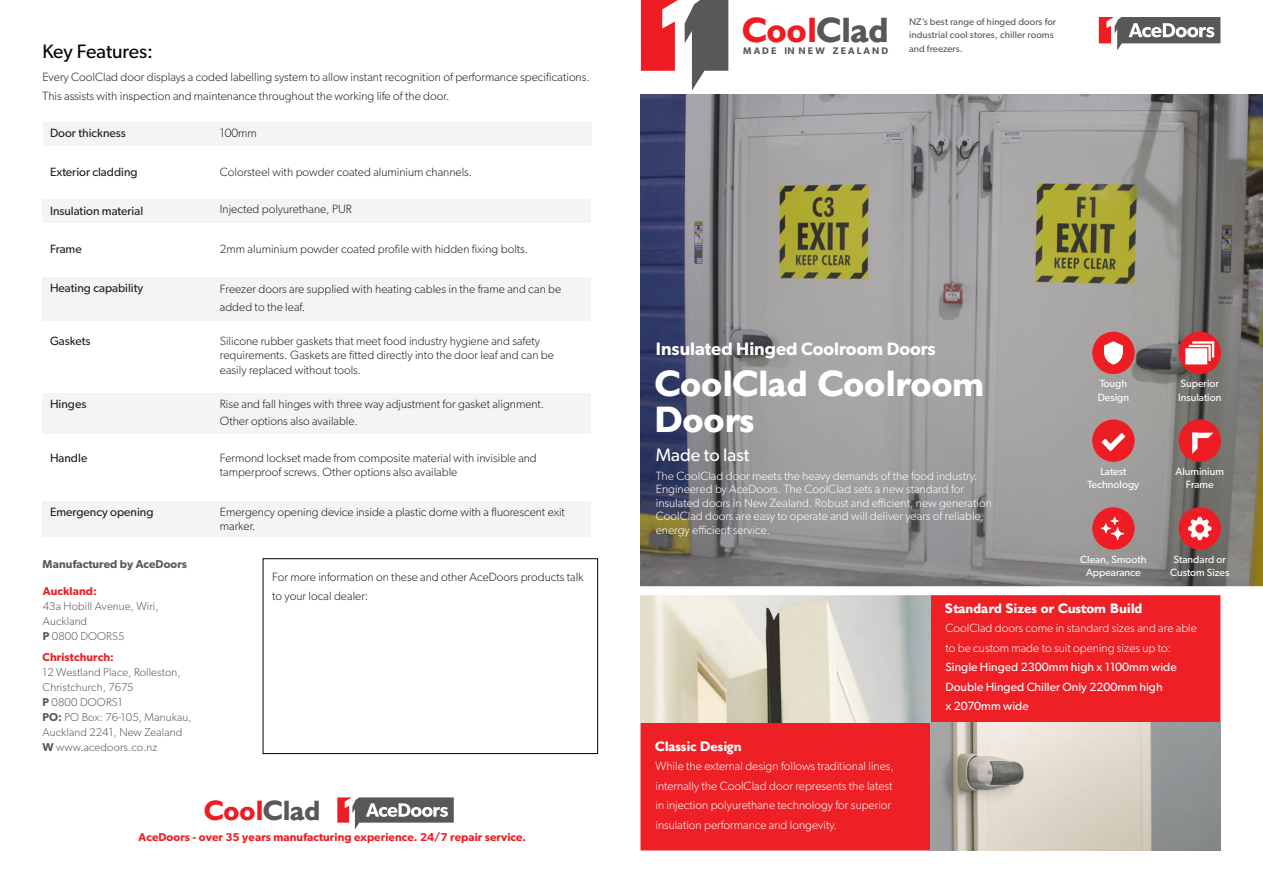
<style>
.page{position:relative;width:1263px;height:893px;background:#fff}
.page>*{position:absolute;margin:0;border:0;box-sizing:border-box;transform-origin:0 0}
.t1{font:700 36px "Gibson";color:#fff}
.t2{font:700 34.5px "Gibson";color:#ee1d23}
.t3{font:700 27.45px "Gibson";color:#ee1d23}
.t4{font:19.5px "Gibson";color:#040503}
.t5{font:600 18px "Gibson";color:#fff}
.t6{font:18px "Gibson";color:#fff}
.t7{font:700 13.5px "Gibson";color:#fff}
.t8{font:300 12px/14.4px "Gibson";color:#231f20}
.t9{font:300 12px/13.5px "Gibson";color:#fff}
.t10{font:12px "Gibson";color:#231f20}
.t11{font:12px "Gibson";color:#fff}
.t12{font:300 11.4px/15px "Gibson";letter-spacing:.01em;color:#57585a}
.t13{font:600 11.4px "Gibson";letter-spacing:.01em;color:#ee1d23}
.t14{font:600 11.4px "Gibson";letter-spacing:.01em;color:#57585a}
.t15{font:10.5px/13.5px "Gibson";color:#fff;text-align:center}
.t16{font:9.6px/13.5px "Gibson";letter-spacing:.01em;color:#57585a}
.t17{font:600 9.6px "Gibson";color:#57585a}
.s1{font-weight:600}
.s2{color:#57585a}
</style>
<div class="page">
<svg style="left:640px;top:94px;width:623px;height:492px;background:#8d8c88"></svg>
<div style="left:1092px;top:507px;width:43px;height:43px;background:#ee1d23;border-radius:50%"></div>
<div style="left:1178px;top:332px;width:43px;height:42px;background:#ee1d23;border-radius:50%"></div>
<div style="left:1092px;top:419px;width:43px;height:43px;background:#ee1d23;border-radius:50%"></div>
<div style="left:1092px;top:332px;width:43px;height:42px;background:#ee1d23;border-radius:50%"></div>
<div style="left:1178px;top:507px;width:43px;height:43px;background:#ee1d23;border-radius:50%"></div>
<div style="left:1178px;top:419px;width:43px;height:43px;background:#ee1d23;border-radius:50%"></div>
<svg style="left:1185px;top:341px;width:29px;height:23px"></svg>
<svg style="left:1104px;top:341px;width:19px;height:24px"></svg>
<svg style="left:685px;top:0;width:43px;height:90px"></svg>
<svg style="left:641px;top:0;width:37px;height:71px"></svg>
<svg style="left:1099px;top:17px;width:121px;height:33px"></svg>
<svg style="left:1188px;top:517px;width:23px;height:23px"></svg>
<svg style="left:337px;top:797px;width:117px;height:32px"></svg>
<div style="left:263px;top:559px;width:335px;height:195px;background:#fff;border:1px solid #000"></div>
<div style="left:43px;top:122px;width:548px;height:24px;background:#f4f4f4"></div>
<div style="left:43px;top:393px;width:548px;height:41px;background:#f4f4f4"></div>
<div style="left:43px;top:199px;width:548px;height:23px;background:#f4f4f4"></div>
<div style="left:43px;top:501px;width:548px;height:35px;background:#f4f4f4"></div>
<div style="left:43px;top:277px;width:548px;height:43px;background:#f4f4f4"></div>
<svg style="left:1192px;top:433px;width:21px;height:21px"></svg>
<svg style="left:1101px;top:517px;width:23px;height:23px"></svg>
<svg style="left:1101px;top:433px;width:24px;height:18px"></svg>
<div style="left:640px;top:594px;width:580px;height:256px;background:#ee2026;border:2px solid #ee2228"></div>
<img style="left:640px;top:595px;width:290px;height:127px">
<img style="left:930px;top:722px;width:290px;height:128px">
<div style="left:631px;top:586px;width:632px;height:9px;background:#fff"></div>
<p class="t4" style="left:43px;top:40px;width:112px">Key Features:</p>
<p class="t8" style="left:43px;top:67px;width:549px;line-height:19.5px">Every CoolClad door displays a coded labelling system to allow instant recognition of performance specifications.<br>This assists with inspection and maintenance throughout the working life of the door.</p>
<p class="t10" style="left:50px;top:126px;width:77px">Door thickness</p>
<p class="t10" style="left:50px;top:164px;width:89px">Exterior cladding</p>
<p class="t10" style="left:50px;top:204px;width:95px">Insulation material</p>
<p class="t10" style="left:50px;top:242px;width:33px">Frame</p>
<p class="t10" style="left:50px;top:281px;width:95px">Heating capability</p>
<p class="t8" style="left:220px;top:126px;width:39px">100mm</p>
<p class="t8" style="left:220px;top:164px;width:254px">Colorsteel with powder coated aluminium channels.</p>
<p class="t8" style="left:220px;top:202px;width:133px">Injected polyurethane, PUR</p>
<p class="t8" style="left:220px;top:242px;width:310px">2mm aluminium powder coated profile with hidden fixing bolts.</p>
<p class="t8" style="left:220px;top:279px;width:343px;line-height:18px">Freezer doors are supplied with heating cables in the frame and can be added to the leaf.</p>
<p class="t8" style="left:220px;top:334px;width:336px">Silicone rubber gaskets that meet food industry hygiene and safety requirements. Gaskets are fitted directly into the door leaf and can be easily replaced without tools.</p>
<p class="t10" style="left:50px;top:334px;width:42px">Gaskets</p>
<p class="t10" style="left:50px;top:397px;width:38px">Hinges</p>
<p class="t10" style="left:50px;top:450px;width:39px">Handle</p>
<p class="t10" style="left:50px;top:505px;width:105px">Emergency opening</p>
<p class="t14" style="left:43px;top:557px;width:146px">Manufactured by AceDoors</p>
<p class="t13" style="left:43px;top:584px;width:56px">Auckland:</p>
<p class="t12" style="left:43px;top:598px;width:117px">43a Hobill Avenue, Wiri,</p>
<p class="t12" style="left:43px;top:613px;width:46px">Auckland</p>
<p class="t12" style="left:43px;top:628px;width:83px"><span class="s1">P</span> 0800 DOORS5</p>
<p class="t13" style="left:43px;top:650px;width:73px">Christchurch:</p>
<p class="t12" style="left:43px;top:664px;width:140px">12 Westland Place, Rolleston,<br>Christchurch, 7675</p>
<p class="t12" style="left:43px;top:694px;width:82px"><span class="s1">P</span> 0800 DOORS1</p>
<p class="t12" style="left:43px;top:709px;width:150px"><span class="s1">PO:</span> PO Box: 76-105, Manukau,<br>Auckland 2241, New Zealand</p>
<p class="t12" style="left:43px;top:739px;width:116px"><span class="s1">W</span> www.acedoors.co.nz</p>
<p class="t8" style="left:220px;top:397px;width:326px">Rise and fall hinges with three way adjustment for gasket alignment.</p>
<p class="t8" style="left:220px;top:413px;width:140px">Other options also available.</p>
<p class="t8" style="left:220px;top:450px;width:318px">Fermond lockset made from composite material with invisible and tamperproof screws. Other options also available</p>
<p class="t8" style="left:220px;top:505px;width:347px">Emergency opening device inside a plastic dome with a fluorescent exit marker.</p>
<p class="t8" style="left:272px;top:567px;width:313px;line-height:19.5px">For more information on these and other AceDoors products talk to your local dealer:</p>
<p class="t3" style="left:205px;top:794px;width:118px">Cool<span class="s2">Clad</span></p>
<p class="t13" style="left:139px;top:830px;width:389px">AceDoors - over 35 years manufacturing experience. 24/7 repair service.</p>
<p class="t2" style="left:743px;top:10px;width:148px">Cool<span class="s2">Clad</span></p>
<p class="t17" style="left:743px;top:45px;width:146px">M A D E IN N E W Z E A L A N D</p>
<p class="t16" style="left:909px;top:14px;width:149px">NZ’s best range of hinged doors for industrial cool stores, chiller rooms and freezers.</p>
<p class="t5" style="left:656px;top:338px;width:281px">Insulated Hinged Coolroom Doors</p>
<p class="t1" style="left:656px;top:363px;width:331px">CoolClad Coolroom</p>
<p class="t1" style="left:656px;top:399px;width:101px">Doors</p>
<p class="t6" style="left:656px;top:443px;width:95px">Made to last</p>
<p class="t9" style="left:656px;top:469px;width:337px">The CoolClad door meets the heavy demands of the food industry.<br>Engineered by AceDoors. The CoolClad sets a new standard for insulated doors in New Zealand. Robust and efficient, new generation CoolClad doors are easy to operate and will deliver years of reliable, energy efficient service.</p>
<p class="t15" style="left:1100px;top:376px;width:29px">Tough</p>
<p class="t15" style="left:1098px;top:390px;width:33px">Design</p>
<p class="t15" style="left:1178px;top:376px;width:45px;text-align:left">Superior<br>Insulation</p>
<p class="t15" style="left:1087px;top:464px;width:53px">Latest<br>Technology</p>
<p class="t15" style="left:1175px;top:464px;width:50px">Aluminium<br>Frame</p>
<p class="t15" style="left:1080px;top:552px;width:68px">Clean, Smooth<br>Appearance</p>
<p class="t15" style="left:1170px;top:552px;width:61px">Standard or<br>Custom Sizes</p>
<p class="t7" style="left:655px;top:738px;width:88px">Classic Design</p>
<p class="t9" style="left:655px;top:756px;width:240px;line-height:19.5px">While the external design follows traditional lines, internally the CoolClad door represents the latest in injection polyurethane technology for superior insulation performance and longevity.</p>
<p class="t7" style="left:945px;top:600px;width:199px">Standard Sizes or Custom Build</p>
<p class="t9" style="left:945px;top:621px;width:253px">CoolClad doors come in standard sizes and are able</p>
<p class="t9" style="left:945px;top:640px;width:227px">to be custom made to suit opening sizes up to:</p>
<p class="t11" style="left:945px;top:660px;width:233px">Single Hinged 2300mm high x 1100mm wide</p>
<p class="t11" style="left:945px;top:679px;width:219px">Double Hinged Chiller Only 2200mm high</p>
<p class="t11" style="left:945px;top:699px;width:85px">x 2070mm wide</p>
</div>
